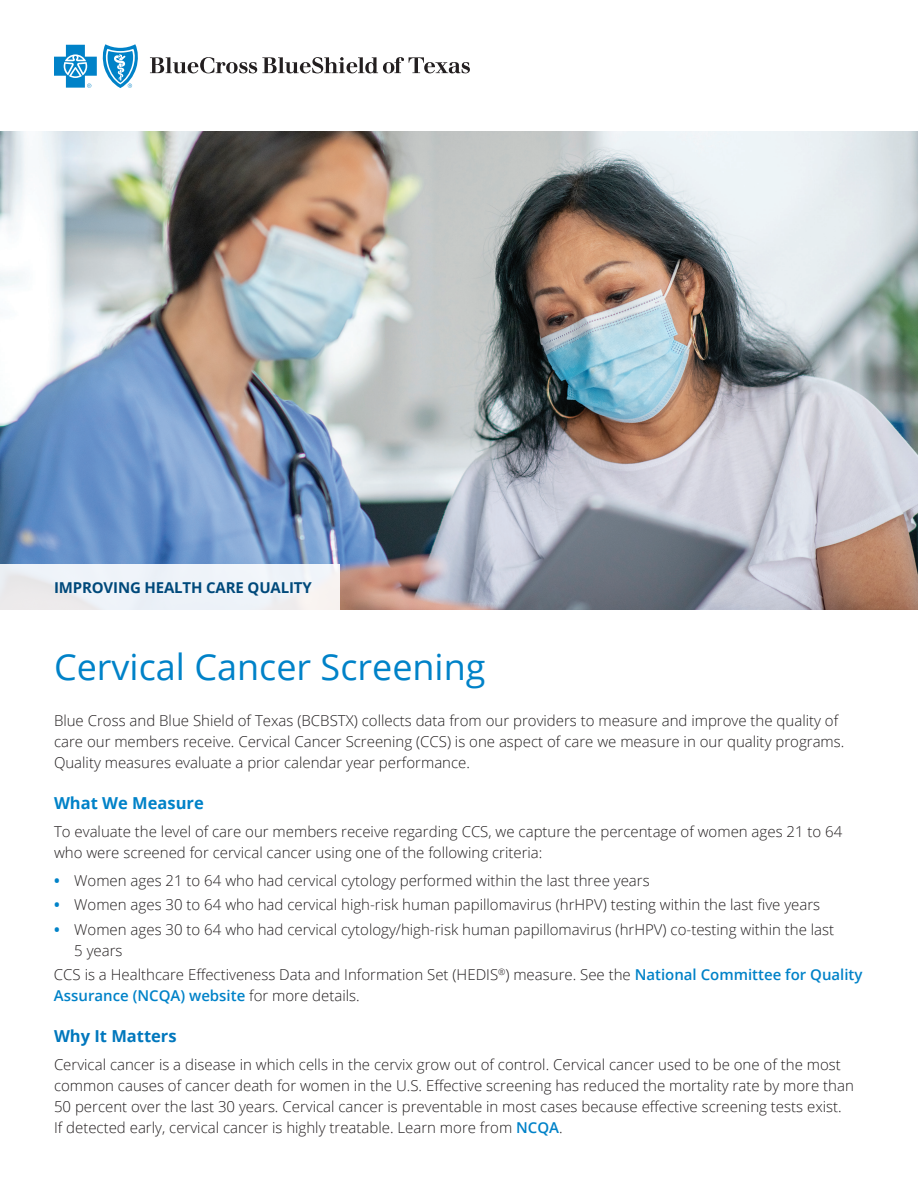
<style>
.page{position:relative;width:918px;height:1188px;background:#fff}
.page>*{position:absolute;margin:0;border:0;box-sizing:border-box;transform-origin:0 0}
.t1{font:36px "Open Sans";color:#0082c8}
.t2{font:700 16.5px "Open Sans";color:#0082c8}
.t3{font:700 16.5px "Open Sans";color:#0077bd}
.t4{font:300 15px/21px "Open Sans";color:#231f20}
.t5{font:700 15px "Open Sans";letter-spacing:-.01em;color:#00497b}
.s1{font-weight:700;color:#0082c8}
.s2{font-weight:600;color:#0082c8}
</style>
<div class="page">
<img style="left:0;top:132px;width:918px;height:478px">
<div style="left:0;top:564px;width:340px;height:47px;background:linear-gradient(to right,#eaedf2,#f2f5f9)"></div>
<svg style="left:150px;top:57px;width:320px;height:16px"></svg>
<svg style="left:54px;top:44px;width:84px;height:44px"></svg>
<p class="t5" style="left:54px;top:577px;width:259px">IMPROVING HEALTH CARE QUALITY</p>
<h1 class="t1" style="left:54px;top:643px;width:433px">Cervical Cancer Screening</h1>
<p class="t4" style="left:54px;top:710px;width:792px">Blue Cross and Blue Shield of Texas (BCBSTX) collects data from our providers to measure and improve the quality of care our members receive. Cervical Cancer Screening (CCS) is one aspect of care we measure in our quality programs.<br>Quality measures evaluate a prior calendar year performance.</p>
<p class="t2" style="left:54px;top:792px;width:151px">What We Measure</p>
<p class="t4" style="left:54px;top:821px;width:790px">To evaluate the level of care our members receive regarding CCS, we capture the percentage of women ages 21 to 64 who were screened for cervical cancer using one of the following criteria:</p>
<p class="t4" style="left:54px;top:870px;width:597px"><span class="s1">•</span> Women ages 21 to 64 who had cervical cytology performed within the last three years</p>
<p class="t4" style="left:54px;top:894px;width:768px"><span class="s1">•</span> Women ages 30 to 64 who had cervical high-risk human papillomavirus (hrHPV) testing within the last five years</p>
<p class="t4" style="left:74px;top:918px;width:761px;text-indent:-20px"><span class="s1">•</span> Women ages 30 to 64 who had cervical cytology/high-risk human papillomavirus (hrHPV) co-testing within the last<br>5 years</p>
<p class="t4" style="left:54px;top:964px;width:810px">CCS is a Healthcare Effectiveness Data and Information Set (HEDIS<sup>®</sup>) measure. See the <span class="s2">National Committee for Quality<br>Assurance (NCQA) website</span> for more details.</p>
<p class="t3" style="left:54px;top:1025px;width:124px">Why It Matters</p>
<p class="t4" style="left:54px;top:1054px;width:801px">Cervical cancer is a disease in which cells in the cervix grow out of control. Cervical cancer used to be one of the most common causes of cancer death for women in the U.S. Effective screening has reduced the mortality rate by more than 50 percent over the last 30 years. Cervical cancer is preventable in most cases because effective screening tests exist.<br>If detected early, cervical cancer is highly treatable. Learn more from <span class="s2">NCQA</span>.</p>
</div>
